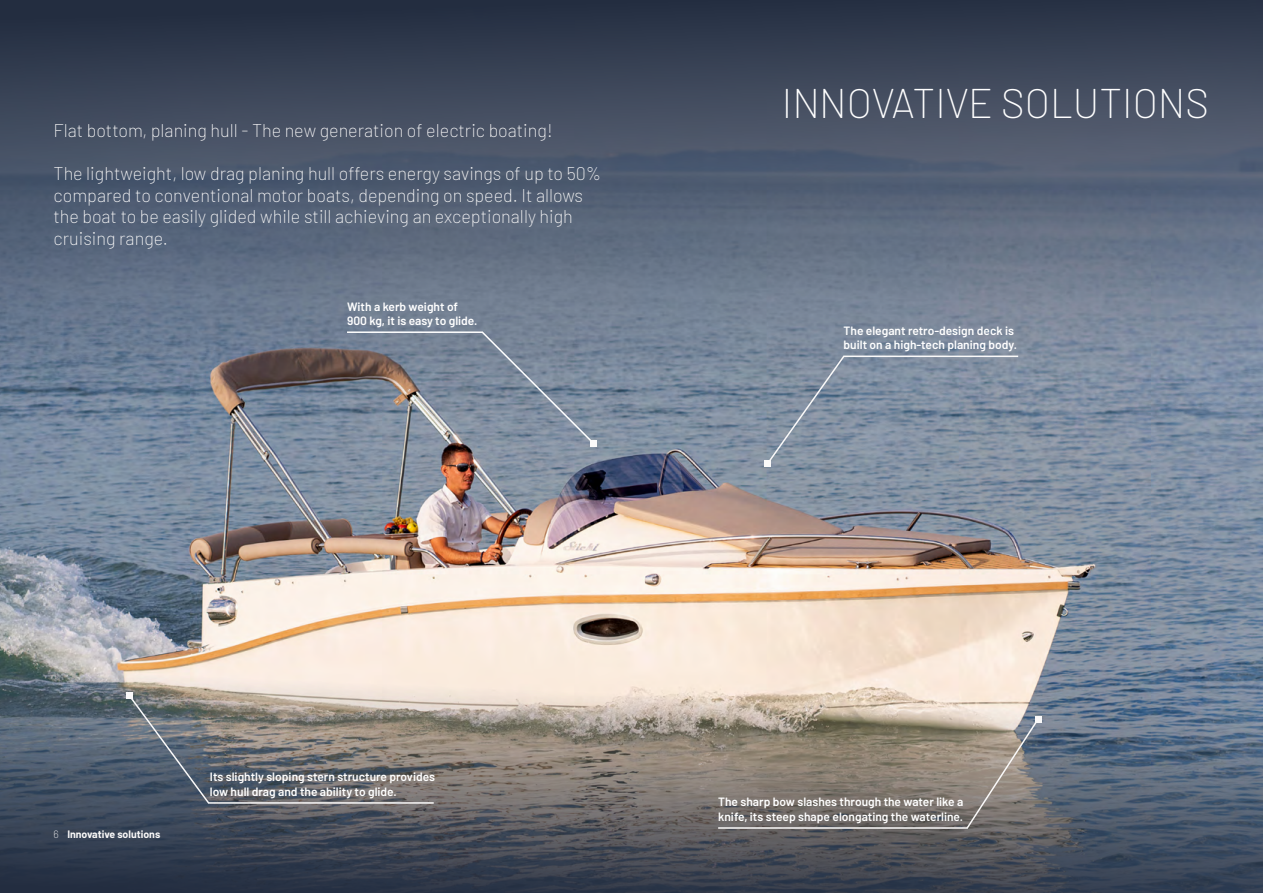
<style>
.page{position:relative;width:1263px;height:893px;background:#fff}
.page>*{position:absolute;margin:0;border:0;box-sizing:border-box;transform-origin:0 0}
.t1{font:200 40.5px "Barlow";color:#fff}
.t2{font:200 18px/21.6px "Barlow";color:#faf9f9}
.t3{font:600 12px/14.4px "Barlow";color:#fff}
.t4{font:700 10.5px "Barlow";color:#faf9f9}
.s1{font-weight:200}
</style>
<div class="page">
<svg style="left:0;top:0;width:1262px;height:386px;background:#535f73"></svg>
<img style="left:0;top:386px;width:1263px;height:507px">
<div style="left:764px;top:460px;width:7px;height:7px;background:#faf9f9"></div>
<div style="left:590px;top:440px;width:7px;height:6px;background:#faf9f9"></div>
<div style="left:1035px;top:716px;width:7px;height:7px;background:#faf9f9"></div>
<svg style="left:767px;top:354px;width:79px;height:109px;background:#8290a1"></svg>
<svg style="left:480px;top:330px;width:113px;height:113px;background:#7e8c9e"></svg>
<svg style="left:125px;top:690px;width:86px;height:115px;background:#626b75"></svg>
<svg style="left:965px;top:718px;width:74px;height:112px;background:#928b85"></svg>
<hr style="left:843px;top:356px;width:175px;height:1px;background:#faf9f9">
<hr style="left:718px;top:827px;width:249px;height:2px;background:#faf9f9">
<hr style="left:347px;top:331px;width:136px;height:2px;background:#fff">
<hr style="left:208px;top:802px;width:226px;height:2px;background:#faf9f9">
<img style="left:1262px;top:0;width:1px;height:474px">
<p class="t2" style="left:54px;top:118px;width:500px">Flat bottom, planing hull - The new generation of electric boating!</p>
<p class="t2" style="left:54px;top:162px;width:549px">The lightweight, low drag planing hull offers energy savings of up to 50% compared to conventional motor boats, depending on speed. It allows the boat to be easily glided while still achieving an exceptionally high cruising range.</p>
<p class="t3" style="left:347px;top:298px;width:132px">With a kerb weight of<br>900 kg, it is easy to glide.</p>
<h1 class="t1" style="left:782px;top:75px;width:428px">INNOVATIVE SOLUTIONS</h1>
<p class="t3" style="left:843px;top:322px;width:175px">The elegant retro-design deck is built on a high-tech planing body.</p>
<p class="t4" style="left:54px;top:826px;width:108px"><span class="s1">6</span> Innovative solutions</p>
<p class="t3" style="left:210px;top:769px;width:227px">Its slightly sloping stern structure provides low hull drag and the ability to glide.</p>
<p class="t3" style="left:718px;top:794px;width:247px">The sharp bow slashes through the water like a knife, its steep shape elongating the waterline.</p>
</div>
